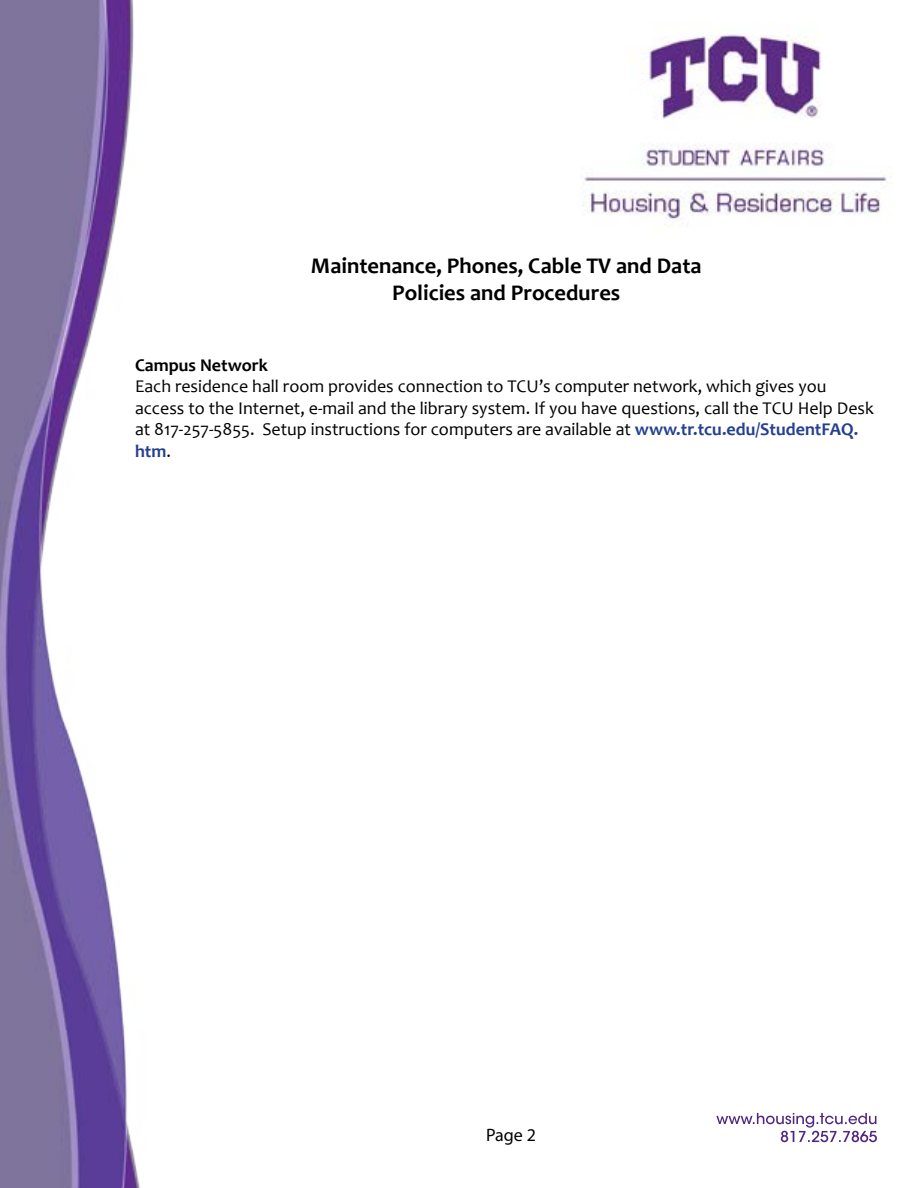
<style>
.page{position:relative;width:918px;height:1188px;background:#fff}
.page>*{position:absolute;margin:0;border:0;box-sizing:border-box;transform-origin:0 0}
.t1{font:700 22.5px/27px "Candara";color:#000;text-align:center}
.t2{font:18px/21.6px "Candara";color:#000}
.t3{font:700 18px "Candara";color:#000}
.t4{font:18px "Myriad Pro";color:#000}
.s1{font-weight:700;color:#25408f}
</style>
<div class="page">
<svg style="left:716px;top:1113px;width:161px;height:29px"></svg>
<img style="left:0;top:0;width:140px;height:1188px">
<img style="left:583px;top:31px;width:304px;height:196px">
<p class="t1" style="left:311px;top:252px;width:392px">Maintenance, Phones, Cable TV and Data<br>Policies and Procedures</p>
<p class="t3" style="left:135px;top:353px;width:135px">Campus Network</p>
<p class="t2" style="left:135px;top:375px;width:740px">Each residence hall room provides connection to TCU’s computer network, which gives you access to the Internet, e-mail and the library system. If you have questions, call the TCU Help Desk at 817-257-5855. Setup instructions for computers are available at <span class="s1">www.tr.tcu.edu/StudentFAQ. htm</span>.</p>
<p class="t4" style="left:486px;top:1124px;width:51px">Page 2</p>
</div>
